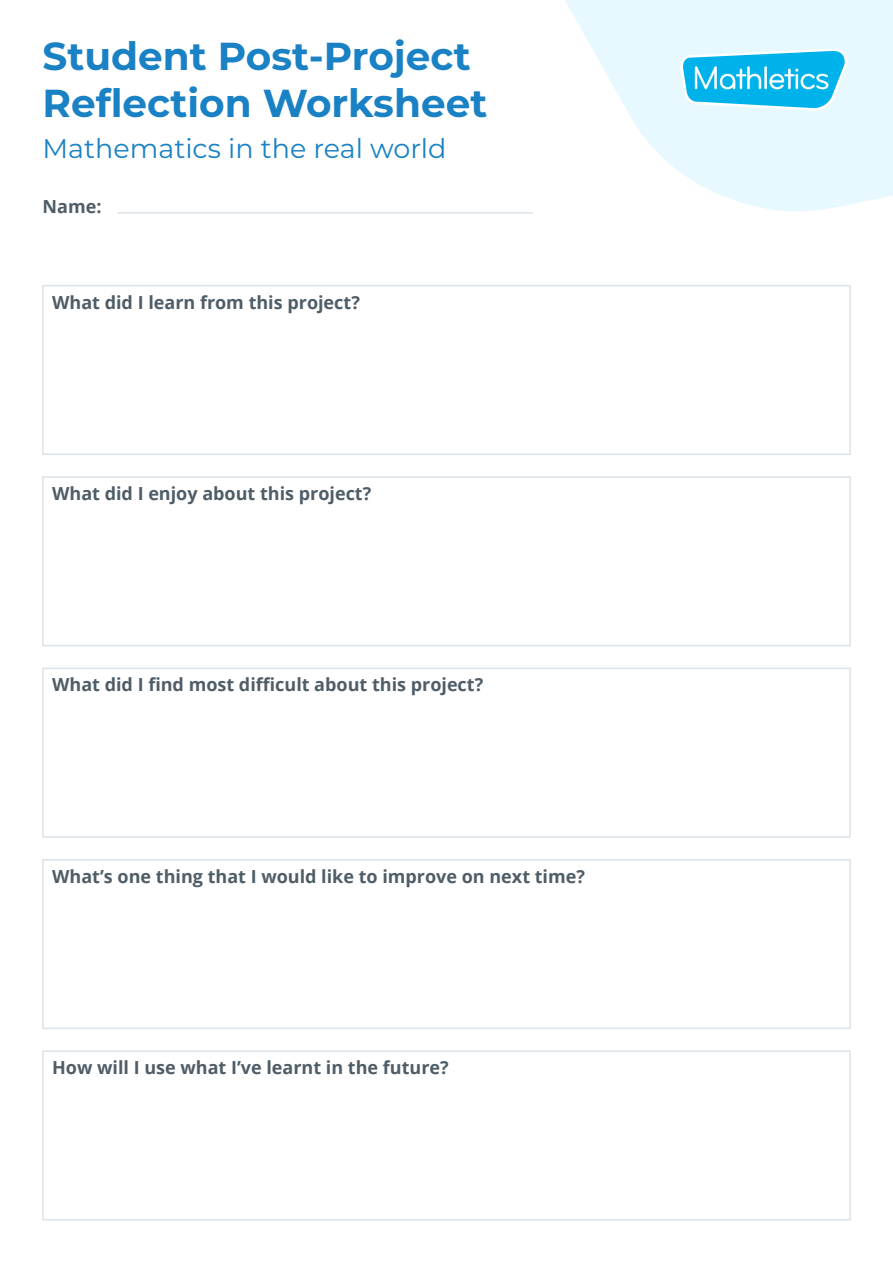
<style>
.page{position:relative;width:893px;height:1263px;background:#fff}
.page>*{position:absolute;margin:0;border:0;box-sizing:border-box;transform-origin:0 0}
.t1{font:700 39px/46.8px "Montserrat";color:#1981c4}
.t2{font:27px "Montserrat";color:#1981c4}
.t3{font:700 18px "Open Sans";color:#4f5d67}
</style>
<div class="page">
<svg style="left:565px;top:0;width:328px;height:212px;fill:#e7f8fe"></svg>
<hr style="left:118px;top:212px;width:415px;height:2px;background:#dbe3e9">
<div style="left:42px;top:285px;width:809px;height:170px;border:2px solid #dbe3e9"></div>
<div style="left:42px;top:476px;width:809px;height:170px;border:2px solid #dbe3e9"></div>
<div style="left:42px;top:668px;width:809px;height:170px;border:2px solid #dbe3e9"></div>
<div style="left:42px;top:859px;width:809px;height:170px;border:2px solid #dbe3e9"></div>
<div style="left:42px;top:1050px;width:809px;height:170px;border:2px solid #dbe3e9"></div>
<svg style="left:680px;top:48px;width:169px;height:63px;background:#58ccf1"></svg>
<h1 class="t1" style="left:43px;top:31px;width:446px">Student Post-Project<br>Reflection Worksheet</h1>
<h2 class="t2" style="left:43px;top:129px;width:405px">Mathematics in the real world</h2>
<p class="t3" style="left:43px;top:194px;width:60px">Name:</p>
<p class="t3" style="left:52px;top:289px;width:309px">What did I learn from this project?</p>
<p class="t3" style="left:52px;top:481px;width:321px">What did I enjoy about this project?</p>
<p class="t3" style="left:52px;top:672px;width:433px">What did I find most difficult about this project?</p>
<p class="t3" style="left:52px;top:863px;width:534px">What’s one thing that I would like to improve on next time?</p>
<p class="t3" style="left:52px;top:1055px;width:398px">How will I use what I’ve learnt in the future?</p>
</div>
